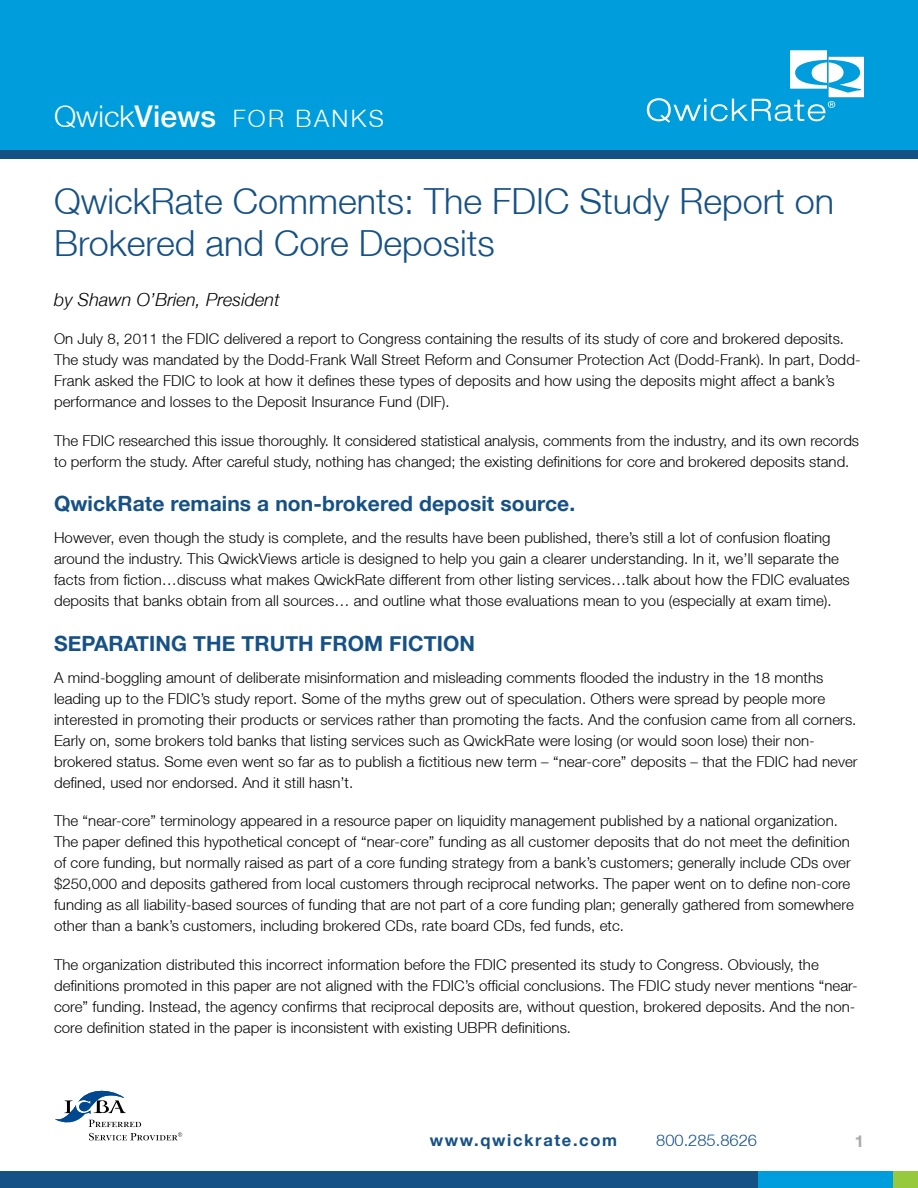
<style>
.page{position:relative;width:918px;height:1188px;background:#fff}
.page>*{position:absolute;margin:0;border:0;box-sizing:border-box;transform-origin:0 0}
.t1{font:300 36px/42px "Helvetica Neue LT";color:#165185}
.t2{font:300 24px "Helvetica Neue LT";letter-spacing:.1em;color:#fff}
.t3{font:700 21px "Helvetica Neue";letter-spacing:.005em;color:#165185}
.t4{font:italic 300 18px "Helvetica Neue LT";letter-spacing:.005em;color:#000}
.t5{font:700 16.5px "Helvetica Neue";letter-spacing:.1em;color:#165185}
.t6{font:300 16.5px "Helvetica Neue LT";color:#165185}
.t7{font:700 16.5px "Helvetica Neue";color:#a7a9ac}
.t8{font:300 15px/21px "Helvetica Neue LT";letter-spacing:.005em;color:#000}
.s1{font-size:30px}
.s2{font-weight:500;font-size:30px}
</style>
<div class="page">
<div style="left:0;top:0;width:918px;height:153px;background:#009ddc"></div>
<svg style="left:55px;top:1091px;width:127px;height:49px"></svg>
<div style="left:829px;top:57px;width:35px;height:40px;background:#fff"></div>
<div style="left:790px;top:51px;width:37px;height:37px;background:#fff"></div>
<svg style="left:647px;top:60px;width:214px;height:63px"></svg>
<div style="left:757px;top:1172px;width:136px;height:16px;background:#009ddc"></div>
<div style="left:893px;top:1172px;width:25px;height:16px;background:#96c93d"></div>
<div style="left:0;top:1172px;width:757px;height:16px;background:#165185"></div>
<div style="left:0;top:150px;width:918px;height:9px;background:#165185"></div>
<h2 class="t2" style="left:54px;top:104px;width:331px"><span class="s1">Qwick</span><span class="s2">Views</span> FOR BANKS</h2>
<h1 class="t1" style="left:54px;top:179px;width:782px">QwickRate Comments: The FDIC Study Report on<br>Brokered and Core Deposits</h1>
<p class="t4" style="left:54px;top:289px;width:227px">by Shawn O’Brien, President</p>
<p class="t8" style="left:54px;top:328px;width:808px">On July 8, 2011 the FDIC delivered a report to Congress containing the results of its study of core and brokered deposits.<br>The study was mandated by the Dodd-Frank Wall Street Reform and Consumer Protection Act (Dodd-Frank). In part, Dodd-Frank asked the FDIC to look at how it defines these types of deposits and how using the deposits might affect a bank’s performance and losses to the Deposit Insurance Fund (DIF).</p>
<p class="t8" style="left:54px;top:430px;width:807px">The FDIC researched this issue thoroughly. It considered statistical analysis, comments from the industry, and its own records to perform the study. After careful study, nothing has changed; the existing definitions for core and brokered deposits stand.</p>
<h3 class="t3" style="left:54px;top:487px;width:523px">QwickRate remains a non-brokered deposit source.</h3>
<p class="t8" style="left:54px;top:526px;width:797px">However, even though the study is complete, and the results have been published, there’s still a lot of confusion floating around the industry. This QwickViews article is designed to help you gain a clearer understanding. In it, we’ll separate the facts from fiction…discuss what makes QwickRate different from other listing services…talk about how the FDIC evaluates deposits that banks obtain from all sources… and outline what those evaluations mean to you (especially at exam time).</p>
<h3 class="t3" style="left:54px;top:627px;width:423px">SEPARATING THE TRUTH FROM FICTION</h3>
<p class="t8" style="left:54px;top:667px;width:805px">A mind-boggling amount of deliberate misinformation and misleading comments flooded the industry in the 18 months leading up to the FDIC’s study report. Some of the myths grew out of speculation. Others were spread by people more interested in promoting their products or services rather than promoting the facts. And the confusion came from all corners.<br>Early on, some brokers told banks that listing services such as QwickRate were losing (or would soon lose) their non&shy;brokered status. Some even went so far as to publish a fictitious new term – “near-core” deposits – that the FDIC had never defined, used nor endorsed. And it still hasn’t.</p>
<p class="t8" style="left:54px;top:810px;width:801px">The “near-core” terminology appeared in a resource paper on liquidity management published by a national organization.<br>The paper defined this hypothetical concept of “near-core” funding as all customer deposits that do not meet the definition of core funding, but normally raised as part of a core funding strategy from a bank’s customers; generally include CDs over $250,000 and deposits gathered from local customers through reciprocal networks. The paper went on to define non-core funding as all liability-based sources of funding that are not part of a core funding plan; generally gathered from somewhere other than a bank’s customers, including brokered CDs, rate board CDs, fed funds, etc.</p>
<p class="t8" style="left:54px;top:954px;width:805px">The organization distributed this incorrect information before the FDIC presented its study to Congress. Obviously, the definitions promoted in this paper are not aligned with the FDIC’s official conclusions. The FDIC study never mentions “near&shy;core” funding. Instead, the agency confirms that reciprocal deposits are, without question, brokered deposits. And the non&shy;core definition stated in the paper is inconsistent with existing UBPR definitions.</p>
<p class="t5" style="left:430px;top:1128px;width:189px">www.qwickrate.com</p>
<p class="t6" style="left:656px;top:1131px;width:102px">800.285.8626</p>
<p class="t7" style="left:855px;top:1128px;width:11px">1</p>
</div>
